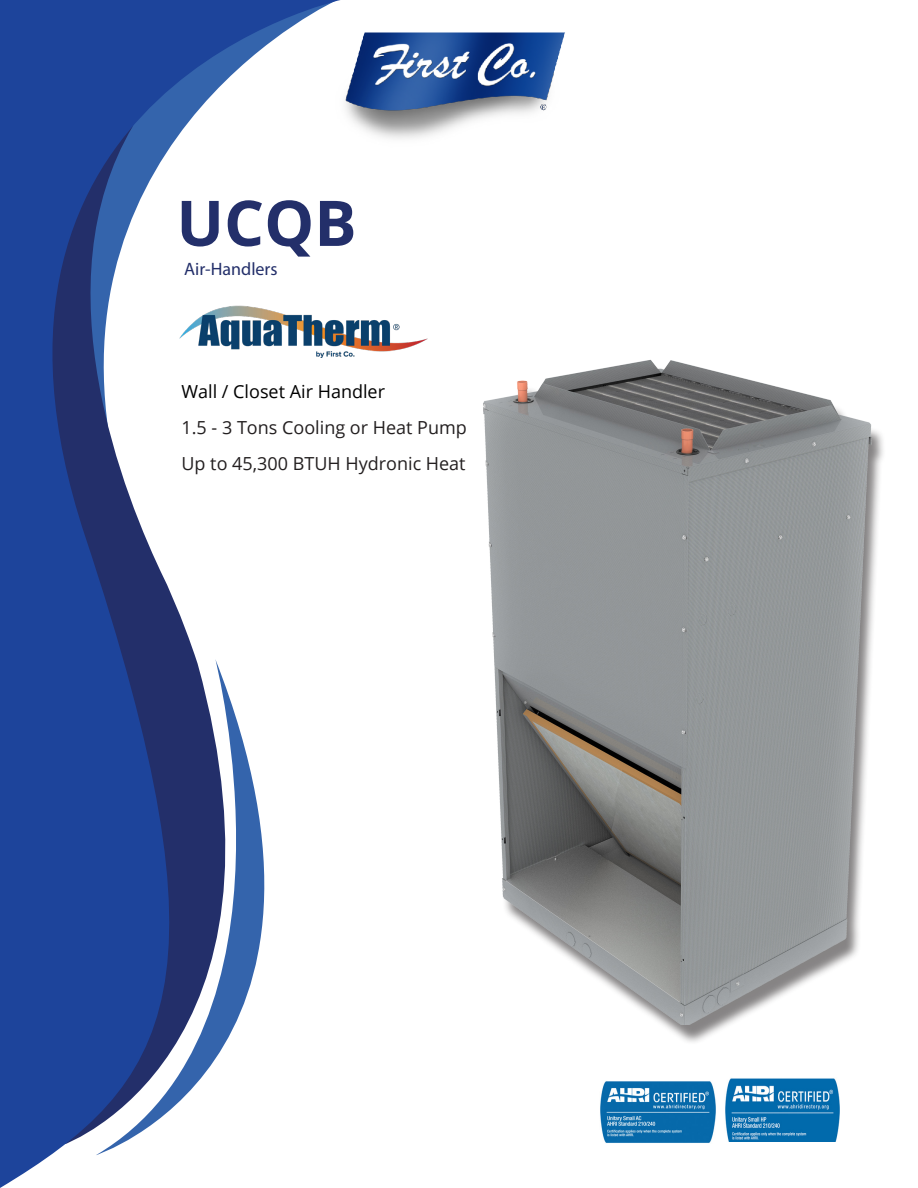
<style>
.page{position:relative;width:918px;height:1188px;background:#fff}
.page>*{position:absolute;margin:0;border:0;box-sizing:border-box;transform-origin:0 0}
.t1{font:700 63px "Open Sans";color:#232f6a}
.t2{font:18px "Open Sans";color:#231f20}
.t3{font:18px "Open Sans";color:#000}
.t4{font:18px "Myriad Pro";color:#232f6a}
</style>
<div class="page">
<div style="left:482px;top:366px;width:404px;height:680px;background:#231f20;opacity:.55"></div>
<img style="left:482px;top:359px;width:404px;height:666px">
<img style="left:725px;top:1078px;width:115px;height:64px">
<img style="left:600px;top:1081px;width:116px;height:62px">
<img style="left:341px;top:320px;width:87px;height:37px">
<svg style="left:0;top:0;width:341px;height:1188px"></svg>
<img style="left:322px;top:0;width:243px;height:173px">
<p class="t1" style="left:176px;top:179px;width:182px">UCQB</p>
<p class="t4" style="left:184px;top:258px;width:95px">Air-Handlers</p>
<p class="t3" style="left:182px;top:379px;width:205px">Wall / Closet Air Handler</p>
<p class="t2" style="left:182px;top:415px;width:287px">1.5 - 3 Tons Cooling or Heat Pump</p>
<p class="t2" style="left:182px;top:451px;width:286px">Up to 45,300 BTUH Hydronic Heat</p>
</div>
